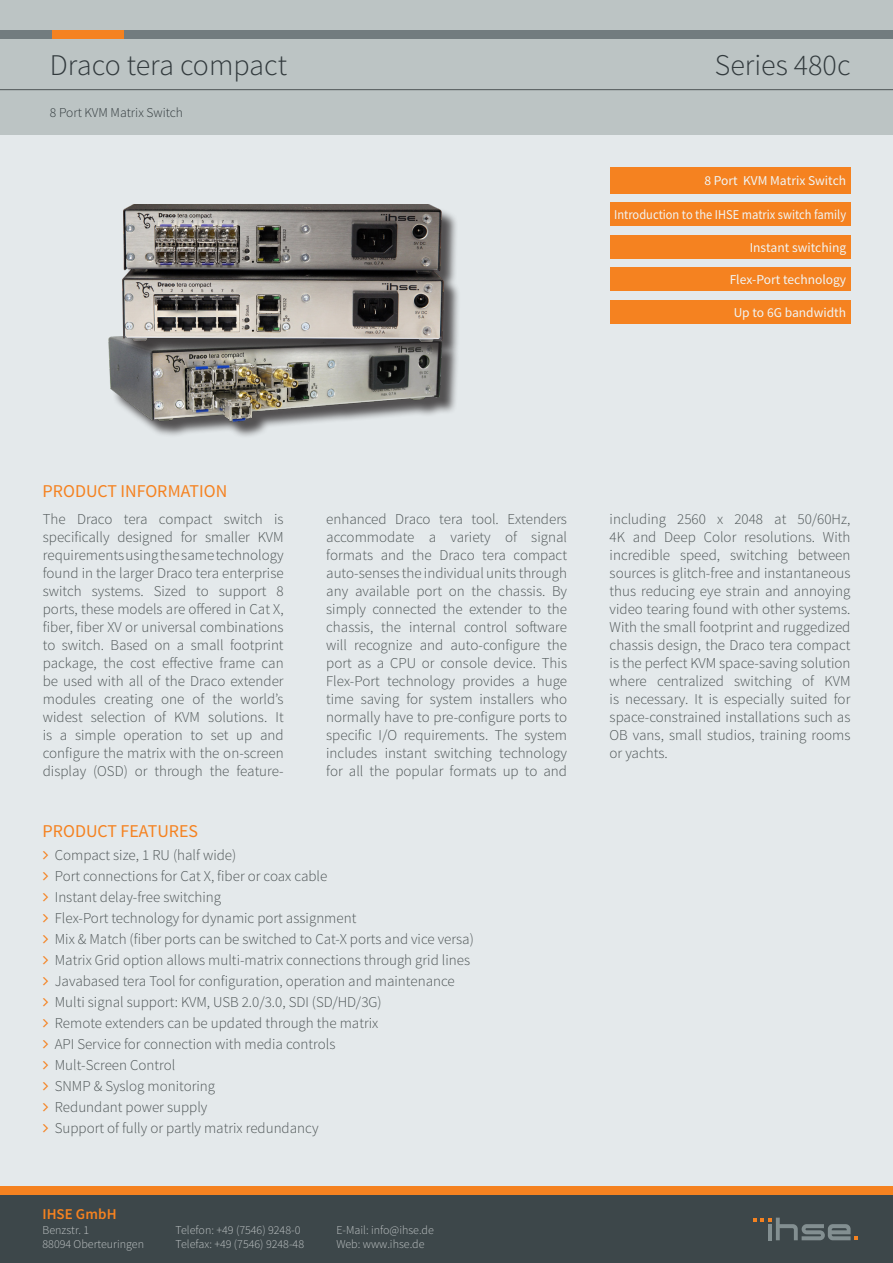
<style>
.page{position:relative;width:893px;height:1263px;background:#fff}
.page>*{position:absolute;margin:0;border:0;box-sizing:border-box;transform-origin:0 0}
.t1{font:300 30px "Source Sans Pro";color:#31393c}
.t2{font:18px "Source Sans Pro";color:#f58220}
.t3{font:300 15px/18px "Source Sans Pro";color:#4d5455;text-align:justify}
.t4{font:600 15px "Source Sans Pro";letter-spacing:.005em;color:#f58220}
.t5{font:13.5px "Source Sans Pro";color:#f1f5f5}
.t6{font:13.5px "Source Sans Pro";color:#f1f5f5;scale:.92 1}
.t7{font:300 13.5px "Source Sans Pro";color:#31393c}
.t8{font:300 12px/14.4px "Source Sans Pro";color:#c0c5c6}
</style>
<div class="page">
<div style="left:0;top:0;width:893px;height:135px;background:#bcc4c4"></div>
<div style="left:0;top:135px;width:893px;height:1056px;background:#e4e9eb"></div>
<div style="left:119px;top:30px;width:774px;height:8px;background:#727c7f"></div>
<div style="left:51px;top:30px;width:72px;height:8px;background:#f58220"></div>
<div style="left:0;top:30px;width:51px;height:8px;background:#727c7f"></div>
<div style="left:0;top:1195px;width:893px;height:68px;background:#3d474a"></div>
<svg style="left:753px;top:1217px;width:105px;height:23px"></svg>
<div style="left:0;top:1186px;width:893px;height:9px;background:#f58220"></div>
<hr style="left:0;top:89px;width:893px;height:1px;background:#4d5455">
<div style="left:610px;top:167px;width:240px;height:26px;background:#f58220"></div>
<div style="left:610px;top:300px;width:240px;height:24px;background:#f58220"></div>
<div style="left:610px;top:267px;width:240px;height:24px;background:#f58220"></div>
<div style="left:610px;top:202px;width:240px;height:24px;background:#f58220"></div>
<div style="left:610px;top:235px;width:240px;height:24px;background:#f58220"></div>
<div style="left:111px;top:333px;width:348px;height:106px;background:#231f20;opacity:.75"></div>
<img style="left:108px;top:333px;width:346px;height:103px">
<div style="left:125px;top:207px;width:336px;height:152px;background:#231f20;opacity:.75"></div>
<img style="left:120px;top:205px;width:332px;height:147px">
<h1 class="t1" style="left:50px;top:47px;width:239px">Draco tera compact</h1>
<h1 class="t7" style="left:50px;top:105px;width:135px">8 Port KVM Matrix Switch</h1>
<p class="t2" style="left:43px;top:480px;width:186px">PRODUCT INFORMATION</p>
<h1 class="t1" style="left:715px;top:47px;width:137px">Series 480c</h1>
<p class="t5" style="left:704px;top:172px;width:143px">8 Port KVM Matrix Switch</p>
<p class="t6" style="left:614px;top:206px;width:254px">Introduction to the IHSE matrix switch family</p>
<p class="t5" style="left:750px;top:239px;width:98px">Instant switching</p>
<p class="t5" style="left:730px;top:271px;width:118px">Flex-Port technology</p>
<p class="t5" style="left:734px;top:304px;width:114px">Up to 6G bandwidth</p>
<p class="t3" style="left:43px;top:510px;width:242px">The Draco tera compact switch is specifically designed for smaller KVM requirements using the same technology found in the larger Draco tera enterprise switch systems. Sized to support 8 ports, these models are offered in Cat X, fiber, fiber XV or universal combinations to switch. Based on a small footprint package, the cost effective frame can be used with all of the Draco extender modules creating one of the world’s widest selection of KVM solutions. It is a simple operation to set up and configure the matrix with the on-screen display (OSD) or through the feature-</p>
<p class="t3" style="left:326px;top:510px;width:242px">enhanced Draco tera tool. Extenders accommodate a variety of signal formats and the Draco tera compact auto-senses the individual units through any available port on the chassis. By simply connected the extender to the chassis, the internal control software will recognize and auto-configure the port as a CPU or console device. This Flex-Port technology provides a huge time saving for system installers who normally have to pre-configure ports to specific I/O requirements. The system includes instant switching technology for all the popular formats up to and</p>
<p class="t3" style="left:610px;top:510px;width:242px">including 2560 x 2048 at 50/60Hz, 4K and Deep Color resolutions. With incredible speed, switching between sources is glitch-free and instantaneous thus reducing eye strain and annoying video tearing found with other systems.<br>With the small footprint and ruggedized chassis design, the Draco tera compact is the perfect KVM space-saving solution where centralized switching of KVM is necessary. It is especially suited for space-constrained installations such as OB vans, small studios, training rooms or yachts.</p>
<p class="t2" style="left:43px;top:820px;width:157px">PRODUCT FEATURES</p>
<p class="t3" style="left:55px;top:846px;width:183px">Compact size, 1 RU (half wide)</p>
<p class="t3" style="left:55px;top:867px;width:274px">Port connections for Cat X, fiber or coax cable</p>
<p class="t3" style="left:55px;top:888px;width:168px">Instant delay-free switching</p>
<p class="t3" style="left:55px;top:909px;width:303px">Flex-Port technology for dynamic port assignment</p>
<p class="t3" style="left:55px;top:930px;width:421px">Mix &amp; Match (fiber ports can be switched to Cat-X ports and vice versa)</p>
<p class="t3" style="left:55px;top:951px;width:417px">Matrix Grid option allows multi-matrix connections through grid lines</p>
<p class="t3" style="left:55px;top:972px;width:401px">Javabased tera Tool for configuration, operation and maintenance</p>
<p class="t3" style="left:55px;top:993px;width:328px">Multi signal support: KVM, USB 2.0/3.0, SDI (SD/HD/3G)</p>
<p class="t3" style="left:55px;top:1014px;width:325px">Remote extenders can be updated through the matrix</p>
<p class="t3" style="left:55px;top:1035px;width:282px">API Service for connection with media controls</p>
<p class="t3" style="left:55px;top:1056px;width:122px">Mult-Screen Control</p>
<p class="t3" style="left:55px;top:1077px;width:162px">SNMP &amp; Syslog monitoring</p>
<p class="t3" style="left:55px;top:1098px;width:154px">Redundant power supply</p>
<p class="t3" style="left:55px;top:1119px;width:265px">Support of fully or partly matrix redundancy</p>
<p class="t4" style="left:43px;top:1204px;width:76px">IHSE GmbH</p>
<p class="t8" style="left:43px;top:1222px;width:103px">Benzstr. 1<br>88094 Oberteuringen</p>
<p class="t8" style="left:176px;top:1222px;width:130px">Telefon: +49 (7546) 9248-0<br>Telefax: +49 (7546) 9248-48</p>
<p class="t8" style="left:336px;top:1222px;width:99px">E-Mail: info@ihse.de<br>Web: www.ihse.de</p>
</div>
